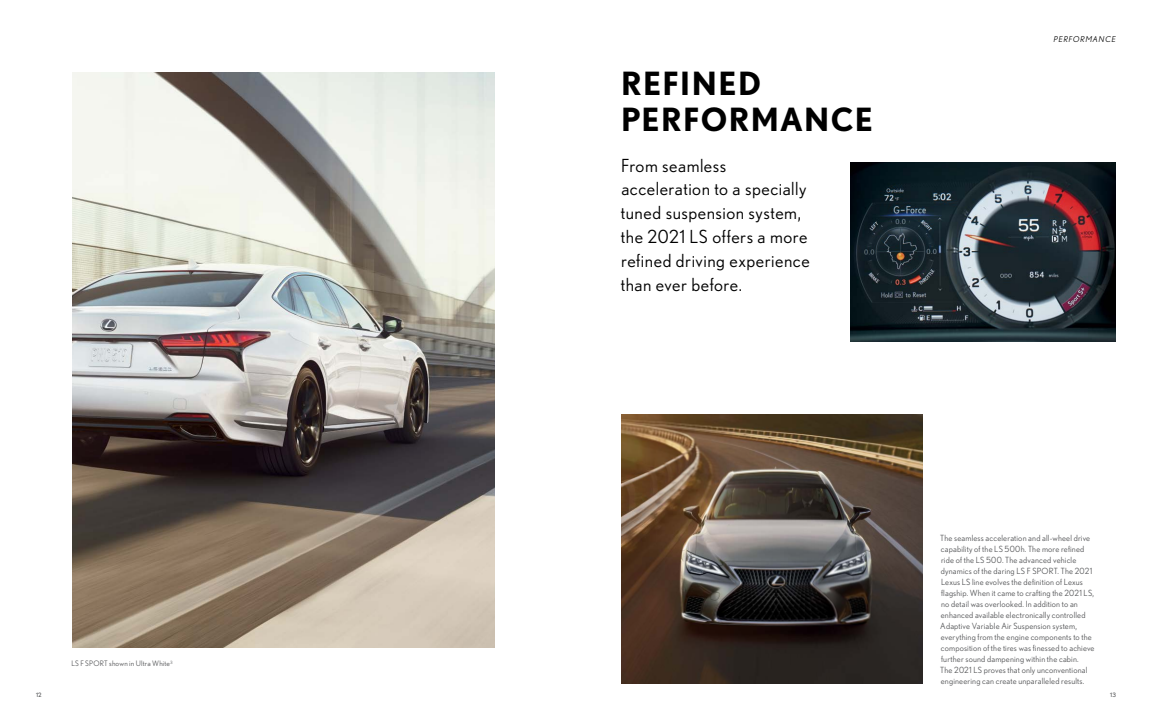
<style>
.page{position:relative;width:1152px;height:720px;background:#fff}
.page>*{position:absolute;margin:0;border:0;box-sizing:border-box;transform-origin:0 0}
.t1{font:700 32px/36px "Nobel";letter-spacing:.04em;color:#000}
.t2{font:18px/24px "Nobel";letter-spacing:.03em;color:#000}
.t3{font:8.5px/11px "Nobel";letter-spacing:.02em;color:#58595b}
.t4{font:italic 8px "Nobel";letter-spacing:.1em;color:#000}
.t5{font:7.5px "Nobel";letter-spacing:.02em;color:#58595b}
.t6{font:6px "Nobel";color:#58595b}
</style>
<div class="page">
<img style="left:72px;top:72px;width:423px;height:576px">
<img style="left:850px;top:162px;width:266px;height:180px">
<img style="left:621px;top:414px;width:301px;height:270px">
<p class="t5" style="left:71px;top:659px;width:103px">LS F SPORT shown in Ultra White<sup>3</sup></p>
<h1 class="t1" style="left:621px;top:65px;width:254px">REFINED<br>PERFORMANCE</h1>
<h2 class="t2" style="left:621px;top:153px;width:190px">From seamless acceleration to a specially tuned suspension system, the 2021 LS offers a more refined driving experience than ever before.</h2>
<p class="t4" style="left:1054px;top:34px;width:64px">PERFORMANCE</p>
<p class="t3" style="left:940px;top:532px;width:156px">The seamless acceleration and all-wheel drive capability of the LS 500h. The more refined ride of the LS 500. The advanced vehicle dynamics of the daring LS F SPORT. The 2021<br>Lexus LS line evolves the definition of Lexus flagship. When it came to crafting the 2021 LS, no detail was overlooked. In addition to an enhanced available electronically controlled Adaptive Variable Air Suspension system, everything from the engine components to the composition of the tires was finessed to achieve further sound dampening within the cabin.<br>The 2021 LS proves that only unconventional engineering can create unparalleled results.</p>
<p class="t6" style="left:36px;top:692px;width:7px">12</p>
<p class="t6" style="left:1110px;top:692px;width:7px">13</p>
</div>
